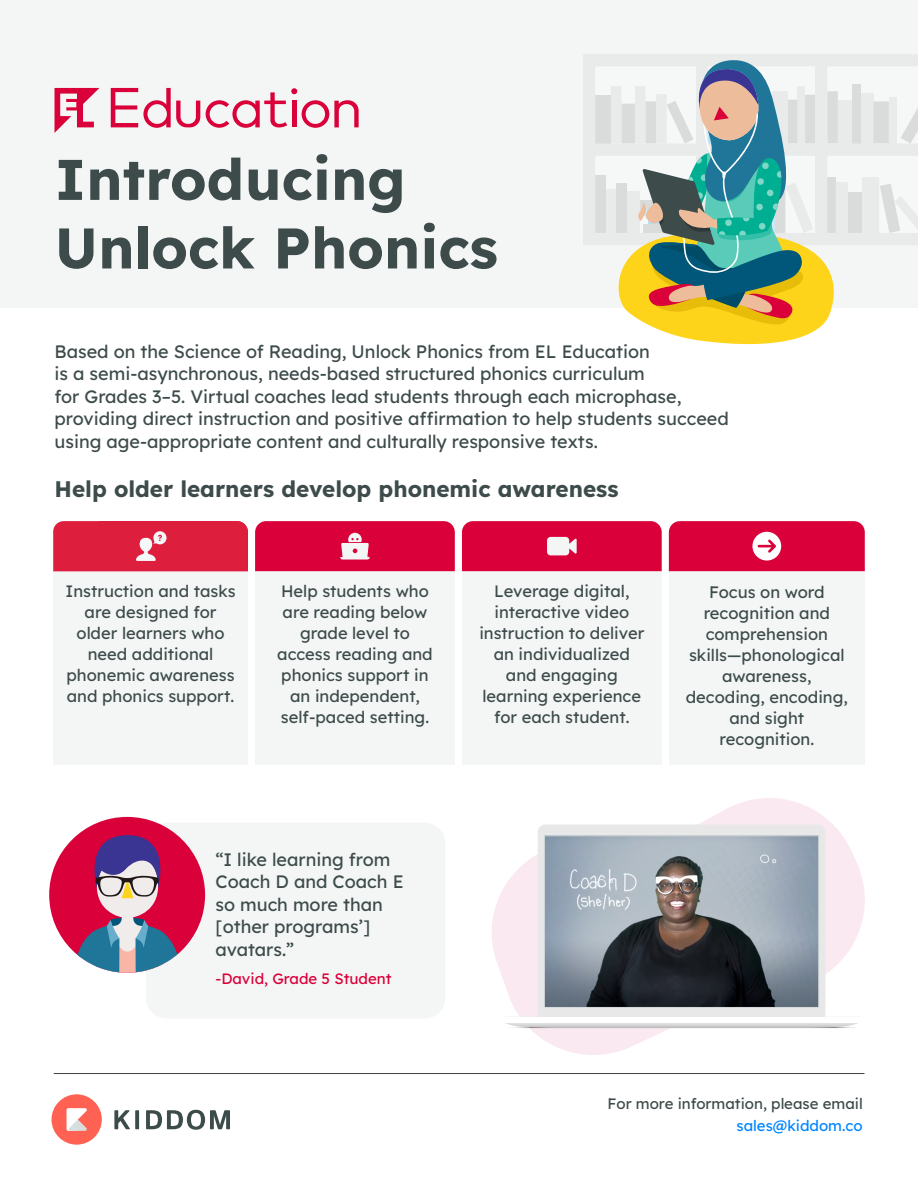
<style>
.page{position:relative;width:918px;height:1188px;background:#fff}
.page>*{position:absolute;margin:0;border:0;box-sizing:border-box;transform-origin:0 0}
.t1{font:57.15px/68.6px "Lexend";color:#3e4b4b}
.t2{font:22.5px "Lexend";color:#3e4b4b}
.t3{font:18px/22.5px "Lexend";color:#3e4b4b}
.t4{font:16.5px/21px "Lexend";color:#3e4b4b;text-align:center}
.t5{font:15px "Lexend";color:#3e4b4b}
.t6{font:15px "Lexend";color:#da0039}
.t7{font:15px "Lexend";color:#0086ff}
.t8{font:8.7px "Lexend";color:#db1d3c}
.t9{font:8.4px "Lexend";color:#da0039}
</style>
<div class="page">
<div style="left:146px;top:823px;width:299px;height:195px;background:#f4f6f6;border-radius:20px"></div>
<div style="left:0;top:0;width:918px;height:308px;background:#f4f6f6"></div>
<div style="left:669px;top:567px;width:196px;height:198px;background:#f4f6f6"></div>
<div style="left:462px;top:567px;width:200px;height:198px;background:#f4f6f6"></div>
<div style="left:255px;top:567px;width:200px;height:198px;background:#f4f6f6"></div>
<div style="left:53px;top:571px;width:195px;height:194px;background:#f4f6f6"></div>
<svg style="left:669px;top:521px;width:196px;height:50px;background:#dc1045"></svg>
<svg style="left:583px;top:54px;width:335px;height:191px;fill:#e9eaea"></svg>
<svg style="left:611px;top:60px;width:307px;height:284px"></svg>
<div style="left:49px;top:817px;width:156px;height:156px;background:#da0039;border-radius:50%"></div>
<svg style="left:68px;top:835px;width:119px;height:138px"></svg>
<div style="left:52px;top:1094px;width:50px;height:51px;background:#ff6252;border-radius:50%"></div>
<svg style="left:67px;top:1108px;width:20px;height:23px"></svg>
<svg style="left:114px;top:1110px;width:16px;height:19px"></svg>
<svg style="left:135px;top:1110px;width:4px;height:19px"></svg>
<svg style="left:146px;top:1110px;width:84px;height:20px"></svg>
<hr style="left:54px;top:1073px;width:810px;height:1px;background:#414042">
<svg style="left:111px;top:88px;width:89px;height:40px"></svg>
<svg style="left:206px;top:88px;width:153px;height:40px"></svg>
<svg style="left:55px;top:88px;width:44px;height:45px"></svg>
<svg style="left:255px;top:521px;width:200px;height:50px;background:#db0f44"></svg>
<svg style="left:462px;top:521px;width:200px;height:50px;background:#db0d43"></svg>
<svg style="left:492px;top:798px;width:373px;height:257px"></svg>
<img style="left:499px;top:1018px;width:365px;height:18px">
<div style="left:538px;top:825px;width:287px;height:197px;background:#e8e8e8;border-radius:8px"></div>
<svg style="left:503px;top:1022px;width:357px;height:6px"></svg>
<div style="left:503px;top:1017px;width:357px;height:5px;background:#fff"></div>
<img style="left:546px;top:838px;width:271px;height:168px">
<div style="left:544px;top:836px;width:275px;height:172px;border:1px solid #dadfdf"></div>
<div style="left:53px;top:521px;width:195px;height:50px;background:#dd1e3d"></div>
<h1 class="t1" style="left:55px;top:142px;width:445px">Introducing<br>Unlock Phonics</h1>
<p class="t3" style="left:55px;top:339px;width:676px">Based on the Science of Reading, Unlock Phonics from EL Education<br>is a semi-asynchronous, needs-based structured phonics curriculum<br>for Grades 3–5. Virtual coaches lead students through each microphase, providing direct instruction and positive affirmation to help students succeed using age-appropriate content and culturally responsive texts.</p>
<h2 class="t2" style="left:55px;top:473px;width:565px">Help older learners develop phonemic awareness</h2>
<p class="t9" style="left:157px;top:532px;width:6px">?</p>
<p class="t8" style="left:158px;top:532px;width:6px">?</p>
<p class="t4" style="left:66px;top:580px;width:172px">Instruction and tasks are designed for older learners who need additional phonemic awareness and phonics support.</p>
<p class="t4" style="left:277px;top:580px;width:157px">Help students who are reading below grade level to access reading and phonics support in an independent, self-paced setting.</p>
<p class="t4" style="left:479px;top:580px;width:167px">Leverage digital, interactive video instruction to deliver an individualized and engaging learning experience for each student.</p>
<p class="t4" style="left:686px;top:580px;width:164px">Focus on word recognition and comprehension skills—phonological awareness, decoding, encoding, and sight recognition.</p>
<p class="t3" style="left:215px;top:847px;width:190px">“I like learning from<br>Coach D and Coach E so much more than [other programs’] avatars.”</p>
<p class="t6" style="left:215px;top:968px;width:178px">-David, Grade 5 Student</p>
<p class="t5" style="left:608px;top:1092px;width:257px">For more information, please email</p>
<p class="t7" style="left:737px;top:1115px;width:128px">sales@kiddom.co</p>
</div>
